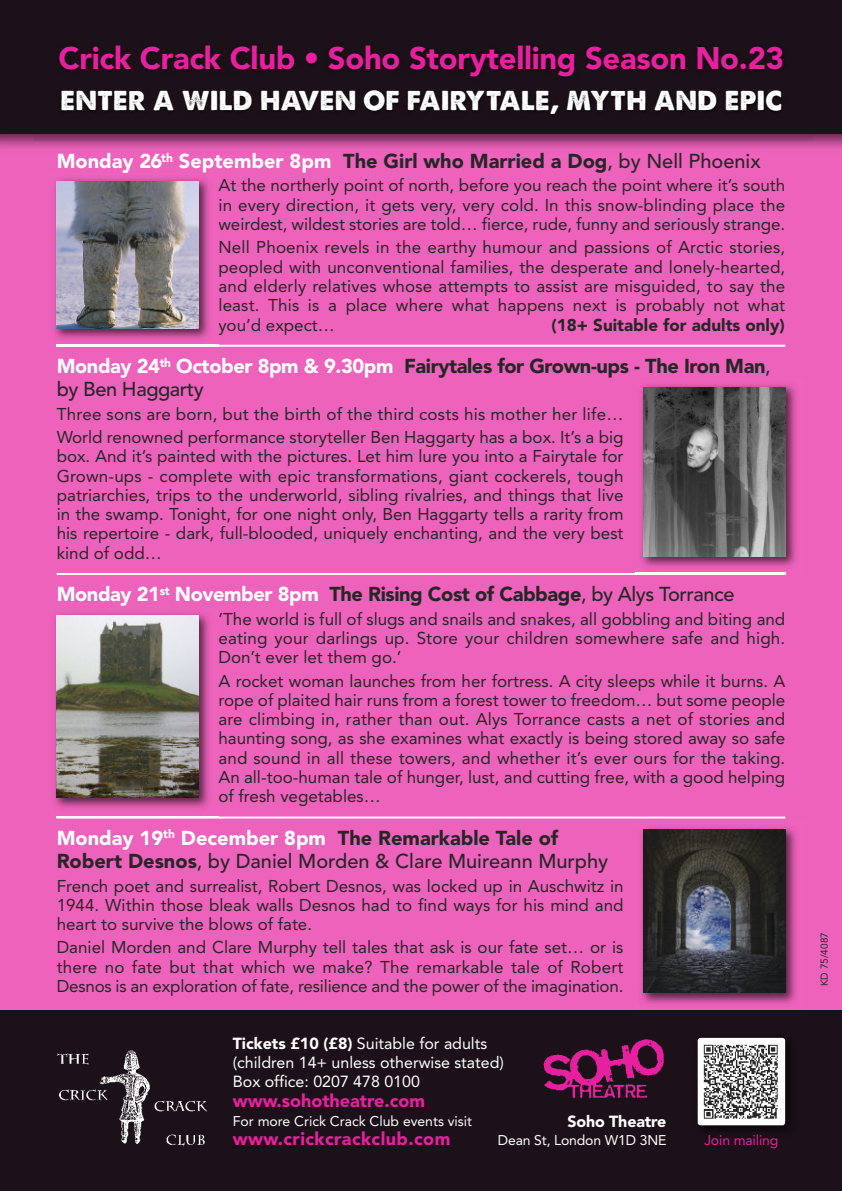
<style>
.page{position:relative;width:842px;height:1191px;background:#fff}
.page>*{position:absolute;margin:0;border:0;box-sizing:border-box;transform-origin:0 0}
.t1{font:900 31px "Avenir";letter-spacing:-.01em;color:#e6209f}
.t2{font:26px "A Loveof Thunder";letter-spacing:.015em;color:#fff}
.t3{font:900 20px/23.2px "Avenir";letter-spacing:-.02em;color:#272627}
.t4{font:500 20px/23.2px "Avenir";color:#272627}
.t5{font:900 20px "Avenir";color:#272627}
.t6{font:900 18px "Avenir";letter-spacing:.025em;color:#e6209f}
.t7{font:900 18px "Avenir";color:#e6209f}
.t8{font:17px/19.2px "Avenir";color:#272627;text-align:justify}
.t9{font:900 17px "Avenir";color:#272627}
.t10{font:16px/19.2px "Avenir";color:#fff}
.t11{font:900 16px "Avenir";letter-spacing:-.01em;color:#fff}
.t12{font:14px "Avenir";color:#fff}
.t13{font:14px "Avenir";letter-spacing:-.01em;color:#e6209f}
.t14{font:10px "Avenir";color:#272627}
.s1{color:#fff}
.s2{font-weight:500}
.s3{font-weight:900;color:#fff}
.s4{font-weight:900}
</style>
<div class="page">
<div style="left:0;top:124px;width:842px;height:918px;background:#ed63bc"></div>
<div style="left:0;top:1010px;width:842px;height:181px;background:#1d1119"></div>
<img style="left:57px;top:1050px;width:150px;height:97px">
<img style="left:543px;top:1039px;width:121px;height:60px">
<img style="left:0;top:133px;width:842px;height:16px">
<div style="left:0;top:0;width:842px;height:133px;background:#1d1119"></div>
<img style="left:34px;top:46px;width:778px;height:94px">
<hr style="left:57px;top:345px;width:728px;height:2px;background:#fff">
<hr style="left:57px;top:573px;width:728px;height:2px;background:#fff">
<hr style="left:57px;top:816px;width:728px;height:2px;background:#fff">
<img style="left:54px;top:178px;width:165px;height:169px">
<img style="left:57px;top:345px;width:162px;height:2px">
<img style="left:57px;top:181px;width:141px;height:147px">
<img style="left:54px;top:613px;width:165px;height:204px">
<img style="left:57px;top:816px;width:162px;height:1px">
<img style="left:57px;top:616px;width:141px;height:181px">
<img style="left:635px;top:384px;width:162px;height:191px">
<img style="left:635px;top:573px;width:150px;height:2px">
<img style="left:643px;top:387px;width:142px;height:169px">
<img style="left:641px;top:827px;width:156px;height:177px">
<img style="left:643px;top:829px;width:142px;height:164px">
<img style="left:697px;top:1040px;width:94px;height:91px">
<div style="left:698px;top:1037px;width:87px;height:88px;background:#fff;border-radius:3px"></div>
<img style="left:699px;top:1039px;width:85px;height:85px;border-radius:3px">
<h1 class="t1" style="left:59px;top:45px;width:727px">Crick Crack Club • Soho Storytelling Season No.23</h1>
<h2 class="t2" style="left:60px;top:84px;width:723px">ENTER A WILD HAVEN OF FAIRYTALE, MYTH AND EPIC</h2>
<p class="t5" style="left:57px;top:153px;width:705px"><span class="s1">Monday 26</span><sup>th</sup> <span class="s1">September 8pm</span> The Girl who Married a Dog<span class="s2">, by Nell Phoenix</span></p>
<p class="t8" style="left:218px;top:177px;width:568px">At the northerly point of north, before you reach the point where it’s south in every direction, it gets very, very cold. In this snow-blinding place the weirdest, wildest stories are told… fierce, rude, funny and seriously strange.</p>
<p class="t8" style="left:218px;top:239px;width:568px">Nell Phoenix revels in the earthy humour and passions of Arctic stories, peopled with unconventional families, the desperate and lonely-hearted, and elderly relatives whose attempts to assist are misguided, to say the least. This is a place where what happens next is probably not what you’d expect…</p>
<p class="t9" style="left:551px;top:318px;width:235px">(18+ Suitable for adults only)</p>
<p class="t3" style="left:57px;top:356px;width:715px"><span class="s1">Monday 24</span><sup>th</sup> <span class="s1">October 8pm &amp; 9.30pm</span> Fairytales for Grown-ups - The Iron Man<span class="s2">, by Ben Haggarty</span></p>
<p class="t8" style="left:57px;top:403px;width:568px;line-height:23.2px">Three sons are born, but the birth of the third costs his mother her life…<br>World renowned performance storyteller Ben Haggarty has a box. It’s a big</p>
<p class="t8" style="left:57px;top:448px;width:568px">box. And it’s painted with the pictures. Let him lure you into a Fairytale for Grown-ups - complete with epic transformations, giant cockerels, tough patriarchies, trips to the underworld, sibling rivalries, and things that live in the swamp. Tonight, for one night only, Ben Haggarty tells a rarity from his repertoire - dark, full-blooded, uniquely enchanting, and the very best kind of odd…</p>
<p class="t3" style="left:57px;top:584px;width:679px"><span class="s1">Monday 21</span><sup>st</sup> <span class="s1">November 8pm</span> The Rising Cost of Cabbage<span class="s2">, by Alys Torrance</span></p>
<p class="t8" style="left:218px;top:610px;width:568px">’The world is full of slugs and snails and snakes, all gobbling and biting and eating your darlings up. Store your children somewhere safe and high.<br>Don’t ever let them go.’</p>
<p class="t8" style="left:218px;top:672px;width:568px">A rocket woman launches from her fortress. A city sleeps while it burns. A rope of plaited hair runs from a forest tower to freedom… but some people are climbing in, rather than out. Alys Torrance casts a net of stories and haunting song, as she examines what exactly is being stored away so safe and sound in all these towers, and whether it’s ever ours for the taking.<br>An all-too-human tale of hunger, lust, and cutting free, with a good helping of fresh vegetables…</p>
<p class="t4" style="left:57px;top:828px;width:553px"><span class="s3">Monday 19</span><sup>th</sup> <span class="s3">December 8pm</span> <span class="s4">The Remarkable Tale of<br>Robert Desnos</span>, by Daniel Morden &amp; Clare Muireann Murphy</p>
<p class="t8" style="left:57px;top:877px;width:568px">French poet and surrealist, Robert Desnos, was locked up in Auschwitz in 1944. Within those bleak walls Desnos had to find ways for his mind and heart to survive the blows of fate.</p>
<p class="t8" style="left:57px;top:939px;width:568px">Daniel Morden and Clare Murphy tell tales that ask is our fate set… or is there no fate but that which we make? The remarkable tale of Robert Desnos is an exploration of fate, resilience and the power of the imagination.</p>
<p class="t10" style="left:233px;top:1035px;width:273px"><span class="s4">Tickets £10 (£8)</span> Suitable for adults (children 14+ unless otherwise stated)<br>Box office: 0207 478 0100</p>
<p class="t7" style="left:233px;top:1093px;width:194px">www.sohotheatre.com</p>
<p class="t12" style="left:233px;top:1115px;width:241px">For more Crick Crack Club events visit</p>
<p class="t6" style="left:233px;top:1131px;width:219px">www.crickcrackclub.com</p>
<p class="t11" style="left:567px;top:1114px;width:100px">Soho Theatre</p>
<p class="t12" style="left:498px;top:1134px;width:170px">Dean St, London W1D 3NE</p>
<p class="t13" style="left:704px;top:1134px;width:76px">Join mailing</p>
<p class="t14" style="left:820px;top:985px;width:55px;rotate:-90deg">KD 75/4087</p>
</div>
